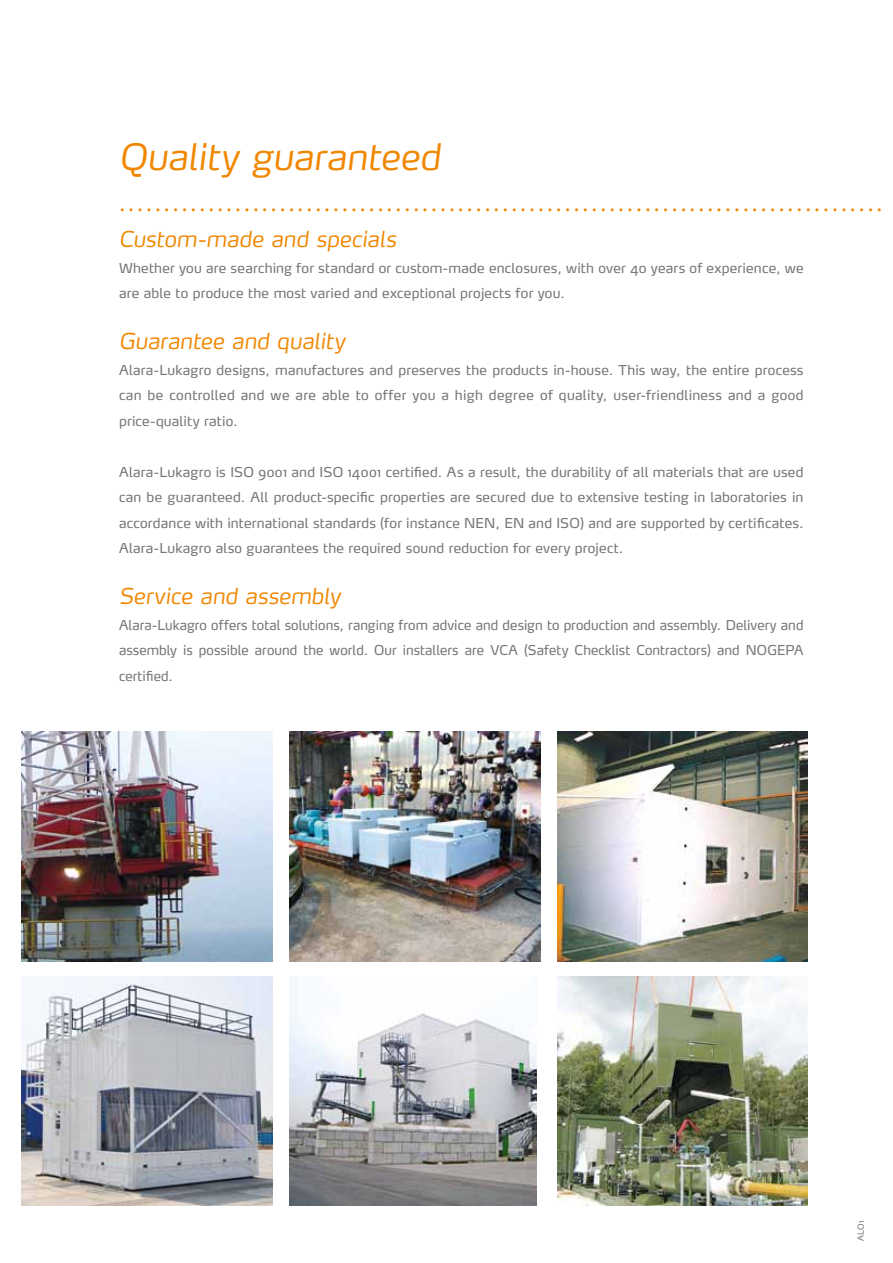
<style>
.page{position:relative;width:893px;height:1263px;background:#fff}
.page>*{position:absolute;margin:0;border:0;box-sizing:border-box;transform-origin:0 0}
.t1{font:italic 300 36px "Max";letter-spacing:.01em;color:#f18700}
.t2{font:italic 300 21.75px "Max";letter-spacing:.01em;color:#f18700}
.t3{font:500 21px "Futura";color:#f18700}
.t4{font:13.5px/25.5px "Max";letter-spacing:.015em;color:#777575;text-align:justify}
.t5{font:8.25px "Max";color:#777575}
</style>
<div class="page">
<img style="left:289px;top:732px;width:251px;height:229px">
<img style="left:21px;top:732px;width:251px;height:229px">
<img style="left:557px;top:732px;width:251px;height:229px">
<img style="left:557px;top:976px;width:250px;height:229px">
<img style="left:289px;top:976px;width:248px;height:229px">
<img style="left:21px;top:976px;width:251px;height:229px">
<h1 class="t1" style="left:119px;top:134px;width:323px">Quality guaranteed</h1>
<h3 class="t3" style="left:119px;top:189px;width:765px">......................................................................................</h3>
<h2 class="t2" style="left:119px;top:226px;width:279px">Custom-made and specials</h2>
<p class="t4" style="left:119px;top:255px;width:686px">Whether you are searching for standard or custom-made enclosures, with over 40 years of experience, we are able to produce the most varied and exceptional projects for you.</p>
<h2 class="t2" style="left:119px;top:328px;width:228px">Guarantee and quality</h2>
<p class="t4" style="left:119px;top:357px;width:686px">Alara-Lukagro designs, manufactures and preserves the products in-house. This way, the entire process can be controlled and we are able to offer you a high degree of quality, user-friendliness and a good price-quality ratio.</p>
<p class="t4" style="left:119px;top:459px;width:686px">Alara-Lukagro is ISO 9001 and ISO 14001 certified. As a result, the durability of all materials that are used can be guaranteed. All product-specific properties are secured due to extensive testing in laboratories in accordance with international standards (for instance NEN, EN and ISO) and are supported by certificates.<br>Alara-Lukagro also guarantees the required sound reduction for every project.</p>
<h2 class="t2" style="left:119px;top:583px;width:223px">Service and assembly</h2>
<p class="t4" style="left:119px;top:612px;width:686px">Alara-Lukagro offers total solutions, ranging from advice and design to production and assembly. Delivery and assembly is possible around the world. Our installers are VCA (Safety Checklist Contractors) and NOGEPA certified.</p>
<p class="t5" style="left:856px;top:1241px;width:22px;rotate:-90deg">ALO1</p>
</div>
